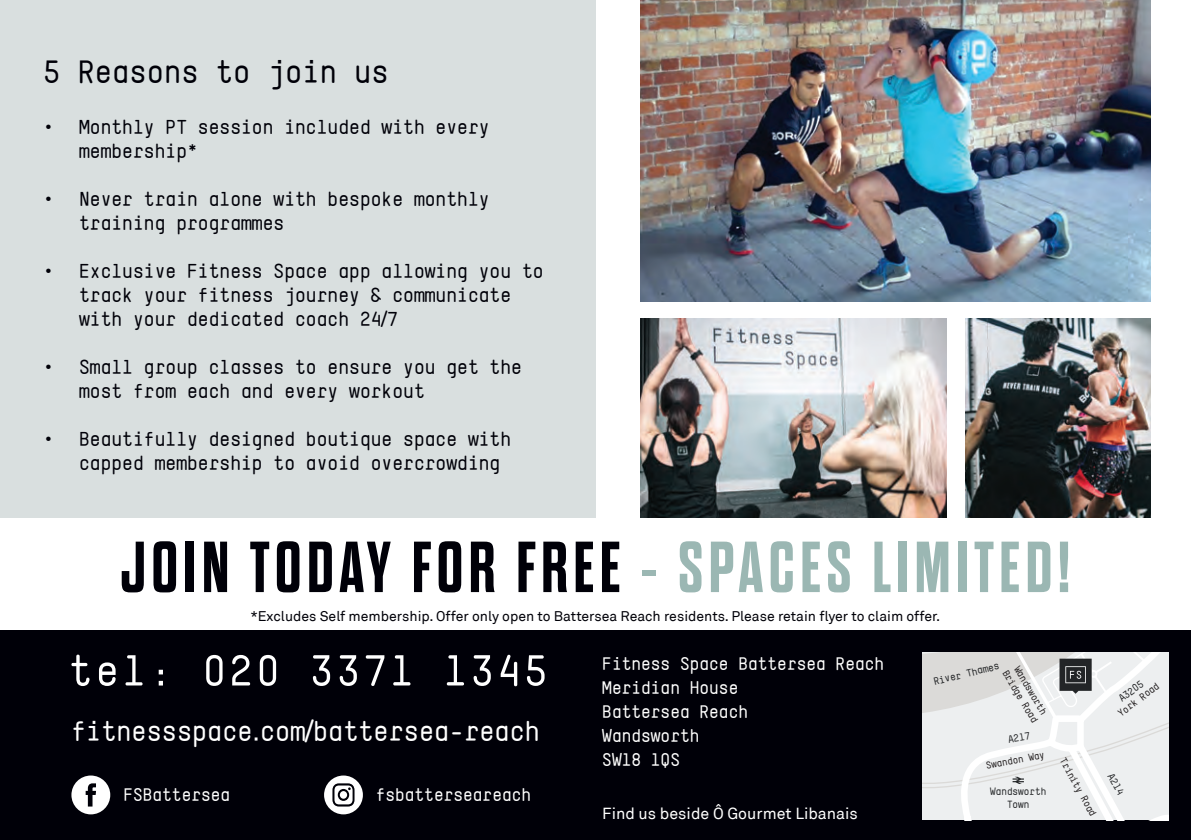
<style>
.page{position:relative;width:1191px;height:840px;background:#fff}
.page>*{position:absolute;margin:0;border:0;box-sizing:border-box;transform-origin:0 0}
.t1{font:700 72px "Dharma Gothic E";letter-spacing:.075em;color:#000008}
.t2{font:700 32px "T Star Mono Round";color:#000008}
.t3{font:700 28px "T Star Mono Round";color:#fff}
.t4{font:700 20px/24px "T Star Mono Round";color:#000008}
.t5{font:700 18px "T Star Mono Round";color:#fff}
.t6{font:16px "Akkurat";color:#fff}
.t7{font:14px "Akkurat";color:#000008}
.t8{font:700 10.4px/12.4px "T Star Mono Round";color:#232527;text-align:center}
.t9{font:700 10px/12px "T Star Mono Round";color:#231f20}
.s1{color:#9bb7b3}
</style>
<div class="page">
<div style="left:0;top:0;width:595px;height:516px;background:#d9dfdf"></div>
<div style="left:0;top:629px;width:1191px;height:210px;background:#000008"></div>
<svg style="left:71px;top:654px;width:18px;height:31px"></svg>
<svg style="left:99px;top:662px;width:17px;height:23px"></svg>
<svg style="left:125px;top:655px;width:18px;height:30px"></svg>
<svg style="left:159px;top:669px;width:4px;height:5px"></svg>
<svg style="left:159px;top:680px;width:4px;height:5px"></svg>
<svg style="left:206px;top:654px;width:16px;height:31px"></svg>
<svg style="left:232px;top:654px;width:18px;height:31px"></svg>
<svg style="left:260px;top:654px;width:16px;height:31px"></svg>
<svg style="left:313px;top:655px;width:17px;height:30px"></svg>
<svg style="left:340px;top:655px;width:17px;height:30px"></svg>
<svg style="left:366px;top:655px;width:18px;height:30px"></svg>
<svg style="left:393px;top:655px;width:17px;height:30px"></svg>
<svg style="left:447px;top:655px;width:17px;height:30px"></svg>
<svg style="left:473px;top:655px;width:18px;height:30px"></svg>
<svg style="left:500px;top:654px;width:17px;height:31px"></svg>
<svg style="left:527px;top:655px;width:17px;height:30px"></svg>
<div style="left:324px;top:775px;width:39px;height:38px;background:#fff;border-radius:50%"></div>
<svg style="left:332px;top:783px;width:22px;height:23px"></svg>
<div style="left:71px;top:775px;width:39px;height:38px;background:#fff;border-radius:50%"></div>
<svg style="left:86px;top:783px;width:10px;height:23px"></svg>
<img style="left:641px;top:318px;width:305px;height:198px">
<img style="left:641px;top:0;width:509px;height:301px">
<img style="left:965px;top:318px;width:185px;height:198px">
<svg style="left:922px;top:652px;width:246px;height:167px;background:#e6e8e8"></svg>
<p class="t2" style="left:43px;top:53px;width:347px">5 Reasons to join us</p>
<p class="t4" style="left:79px;top:114px;width:412px;text-indent:-36px">• Monthly PT session included with every membership*</p>
<p class="t4" style="left:79px;top:186px;width:412px;text-indent:-36px">• Never train alone with bespoke monthly training programmes</p>
<p class="t4" style="left:79px;top:258px;width:466px;text-indent:-36px">• Exclusive Fitness Space app allowing you to track your fitness journey &amp; communicate with your dedicated coach 24/7</p>
<p class="t4" style="left:79px;top:354px;width:444px;text-indent:-36px">• Small group classes to ensure you get the most from each and every workout</p>
<p class="t4" style="left:79px;top:426px;width:434px;text-indent:-36px">• Beautifully designed boutique space with capped membership to avoid overcrowding</p>
<p class="t1" style="left:121px;top:530px;width:950px">JOIN TODAY FOR FREE <span class="s1">- SPACES LIMITED!</span></p>
<p class="t7" style="left:250px;top:607px;width:691px">*Excludes Self membership. Offer only open to Battersea Reach residents. Please retain flyer to claim offer.</p>
<p class="t5" style="left:602px;top:652px;width:283px">Fitness Space Battersea Reach</p>
<p class="t5" style="left:602px;top:676px;width:138px">Meridian House</p>
<p class="t5" style="left:602px;top:700px;width:147px">Battersea Reach</p>
<p class="t5" style="left:602px;top:724px;width:99px">Wandsworth</p>
<p class="t5" style="left:602px;top:748px;width:79px">SW18 1QS</p>
<p class="t8" style="left:932px;top:675px;width:69px;rotate:-14deg">River Thames</p>
<p class="t9" style="left:1020px;top:661px;width:61px;rotate:59deg">Wandsworth<br>Bridge Road</p>
<p class="t3" style="left:71px;top:714px;width:470px">fitnessspace.com/battersea-reach</p>
<p class="t8" style="left:1007px;top:732px;width:24px;rotate:-9deg">A217</p>
<p class="t9" style="left:985px;top:759px;width:61px;rotate:-11deg">Swandon Way</p>
<p class="t9" style="left:1068px;top:755px;width:66px;rotate:61deg">Trinity Road</p>
<p class="t5" style="left:123px;top:782px;width:108px">FSBattersea</p>
<p class="t5" style="left:376px;top:782px;width:157px">fsbatterseareach</p>
<p class="t8" style="left:990px;top:784px;width:58px">Wandsworth<br>Town</p>
<p class="t6" style="left:602px;top:803px;width:257px">Find us beside Ô Gourmet Libanais</p>
<p class="t8" style="left:1116px;top:694px;width:30px;rotate:-37deg">A3205</p>
<p class="t9" style="left:1115px;top:708px;width:50px;rotate:-37deg">York Road</p>
<p class="t8" style="left:1115px;top:771px;width:24px;rotate:60deg">A214</p>
</div>
